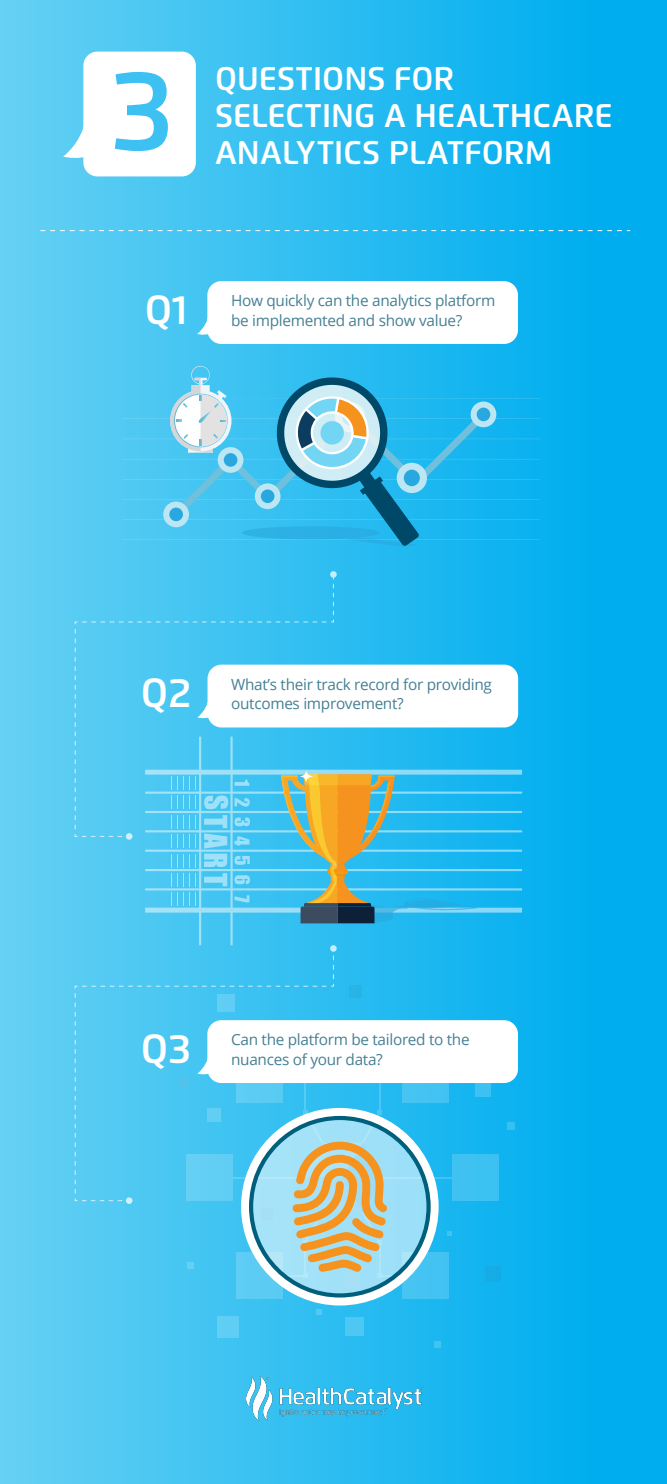
<style>
.page{position:relative;width:667px;height:1484px;background:#fff}
.page>*{position:absolute;margin:0;border:0;box-sizing:border-box;transform-origin:0 0}
.t1{font:600 114.23px "Flexo";color:#3dc1f3}
.t2{font:600 40.72px "Flexo";color:#fff}
.t3{font:600 32.78px/37.3px "Flexo";color:#fff}
.t4{font:15.38px/19.5px "Open Sans";letter-spacing:-.02em;color:#468094}
</style>
<div class="page">
<div style="left:0;top:0;width:667px;height:1484px;background:linear-gradient(to right,#65d0f3,#00aaef)"></div>
<hr style="left:382px;top:1176px;width:70px;height:2px;background:#fff">
<div style="left:452px;top:1154px;width:47px;height:47px;background:#3dc2f2"></div>
<div style="left:402px;top:1252px;width:47px;height:47px;background:#41c3f2"></div>
<div style="left:402px;top:1056px;width:47px;height:46px;background:#42c3f2"></div>
<div style="left:475px;top:1081px;width:16px;height:16px;background:#3bc1f2"></div>
<svg style="left:447px;top:1231px;width:5px;height:5px"></svg>
<div style="left:485px;top:1265px;width:15px;height:16px;background:#16ace4"></div>
<div style="left:345px;top:1318px;width:18px;height:18px;background:#4ec7f3"></div>
<div style="left:217px;top:1316px;width:22px;height:22px;background:#60cdf4"></div>
<div style="left:434px;top:1340px;width:7px;height:7px;background:#43c3f2"></div>
<div style="left:507px;top:1122px;width:8px;height:7px;background:#37c0f2"></div>
<div style="left:207px;top:281px;width:311px;height:63px;background:#fff;border-radius:14px"></div>
<svg style="left:197px;top:305px;width:13px;height:33px"></svg>
<svg style="left:123px;top:366px;width:417px;height:180px;background:#44bce7"></svg>
<div style="left:207px;top:1020px;width:311px;height:63px;background:#fff;border-radius:14px"></div>
<svg style="left:145px;top:736px;width:377px;height:209px;background:#25baf0"></svg>
<div style="left:207px;top:664px;width:311px;height:63px;background:#fff;border-radius:14px"></div>
<svg style="left:330px;top:571px;width:7px;height:7px"></svg>
<svg style="left:75px;top:577px;width:404px;height:346px;background:#61c8e7"></svg>
<svg style="left:330px;top:945px;width:7px;height:7px"></svg>
<svg style="left:75px;top:948px;width:363px;height:366px;background:#73cde9"></svg>
<div style="left:83px;top:52px;width:113px;height:124px;background:#fff;border-radius:14px"></div>
<svg style="left:63px;top:98px;width:21px;height:67px"></svg>
<svg style="left:40px;top:230px;width:590px;height:1px"></svg>
<img style="left:246px;top:1376px;width:177px;height:44px">
<h1 class="t1" style="left:110px;top:41px;width:65px">3</h1>
<h3 class="t3" style="left:215px;top:60px;width:399px">QUESTIONS FOR<br>SELECTING A HEALTHCARE<br>ANALYTICS PLATFORM</h3>
<h2 class="t2" style="left:145px;top:285px;width:44px">Q1</h2>
<p class="t4" style="left:231px;top:290px;width:266px">How quickly can the analytics platform be implemented and show value?</p>
<h2 class="t2" style="left:141px;top:668px;width:52px">Q2</h2>
<p class="t4" style="left:231px;top:674px;width:262px">What’s their track record for providing outcomes improvement?</p>
<h2 class="t2" style="left:141px;top:1023px;width:52px">Q3</h2>
<p class="t4" style="left:231px;top:1029px;width:240px">Can the platform be tailored to the nuances of your data?</p>
</div>
